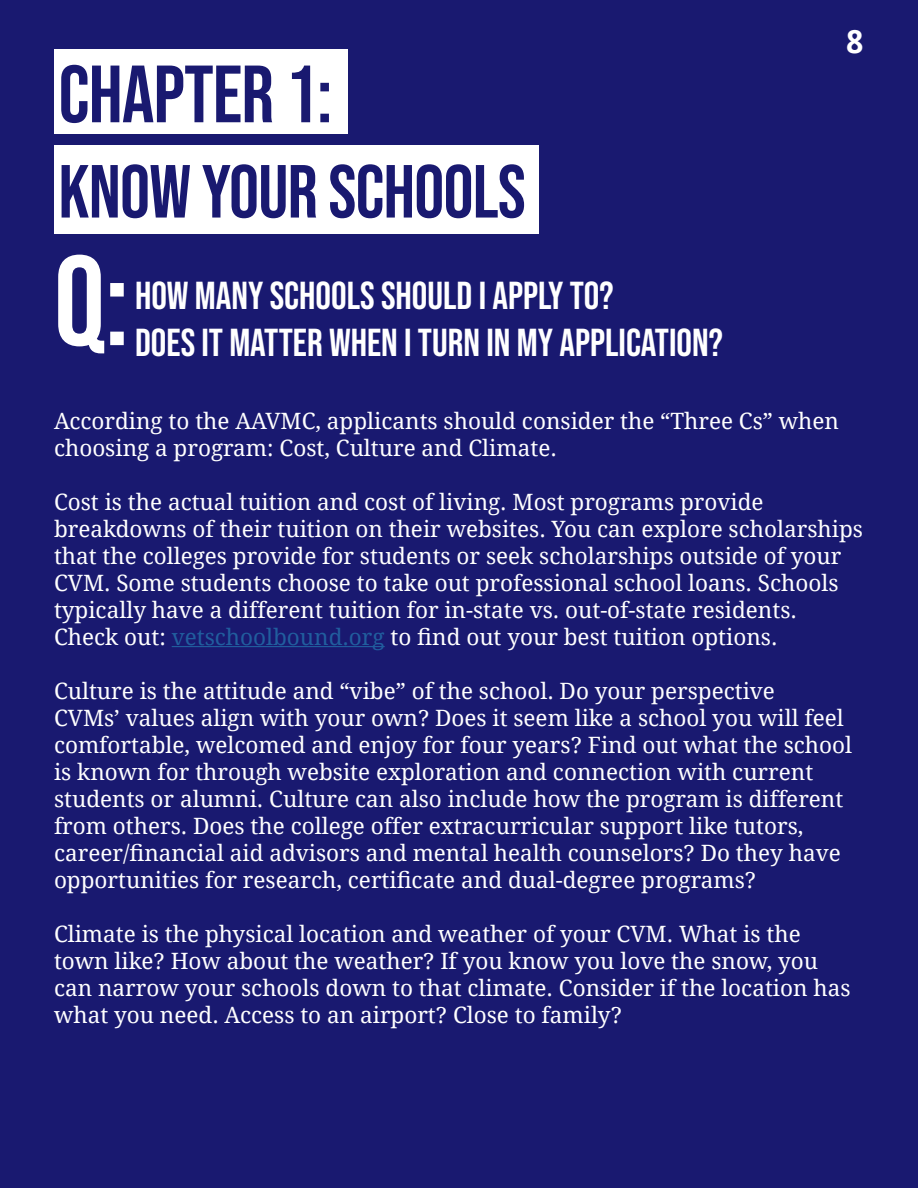
<style>
.page{position:relative;width:918px;height:1188px;background:#191970}
.page>*{position:absolute;margin:0;border:0;box-sizing:border-box;transform-origin:0 0}
.t1{font:127.5px "Bebas Neue";color:#fff}
.t2{font:81px "Bebas Neue";letter-spacing:-.01em;color:#191970}
.t3{font:75px "Bebas Neue";letter-spacing:-.01em;color:#191970}
.t4{font:39px/46.8px "Bebas Neue";color:#fff}
.t5{font:700 31.5px "Droid Sans";color:#fff}
.t6{font:22.5px/27px "Droid Serif";color:#fff}
.s1{color:#215e9e}
</style>
<div class="page">
<div style="left:54px;top:50px;width:294px;height:84px;background:#fff"></div>
<div style="left:54px;top:145px;width:485px;height:89px;background:#fff"></div>
<hr style="left:172px;top:646px;width:213px;height:1px;background:#215e9e">
<h2 class="t2" style="left:58px;top:48px;width:275px">CHAPTER 1:</h2>
<h3 class="t3" style="left:58px;top:149px;width:469px">KNOW YOUR SCHOOLS</h3>
<h1 class="t1" style="left:54px;top:229px;width:76px">Q:</h1>
<h3 class="t4" style="left:135px;top:272px;width:589px">HOW MANY SCHOOLS SHOULD I APPLY TO?<br>DOES IT MATTER WHEN I TURN IN MY APPLICATION?</h3>
<h3 class="t5" style="left:846px;top:19px;width:19px">8</h3>
<p class="t6" style="left:54px;top:407px;width:787px">According to the AAVMC, applicants should consider the “Three Cs” when choosing a program: Cost, Culture and Climate.</p>
<p class="t6" style="left:54px;top:488px;width:810px">Cost is the actual tuition and cost of living. Most programs provide breakdowns of their tuition on their websites. You can explore scholarships that the colleges provide for students or seek scholarships outside of your CVM. Some students choose to take out professional school loans. Schools typically have a different tuition for in-state vs. out-of-state residents.<br>Check out: <span class="s1">vetschoolbound.org</span> to find out your best tuition options.</p>
<p class="t6" style="left:54px;top:677px;width:800px">Culture is the attitude and “vibe” of the school. Do your perspective<br>CVMs’ values align with your own? Does it seem like a school you will feel comfortable, welcomed and enjoy for four years? Find out what the school is known for through website exploration and connection with current students or alumni. Culture can also include how the program is different from others. Does the college offer extracurricular support like tutors, career/financial aid advisors and mental health counselors? Do they have opportunities for research, certificate and dual-degree programs?</p>
<p class="t6" style="left:54px;top:920px;width:798px">Climate is the physical location and weather of your CVM. What is the town like? How about the weather? If you know you love the snow, you can narrow your schools down to that climate. Consider if the location has what you need. Access to an airport? Close to family?</p>
</div>
